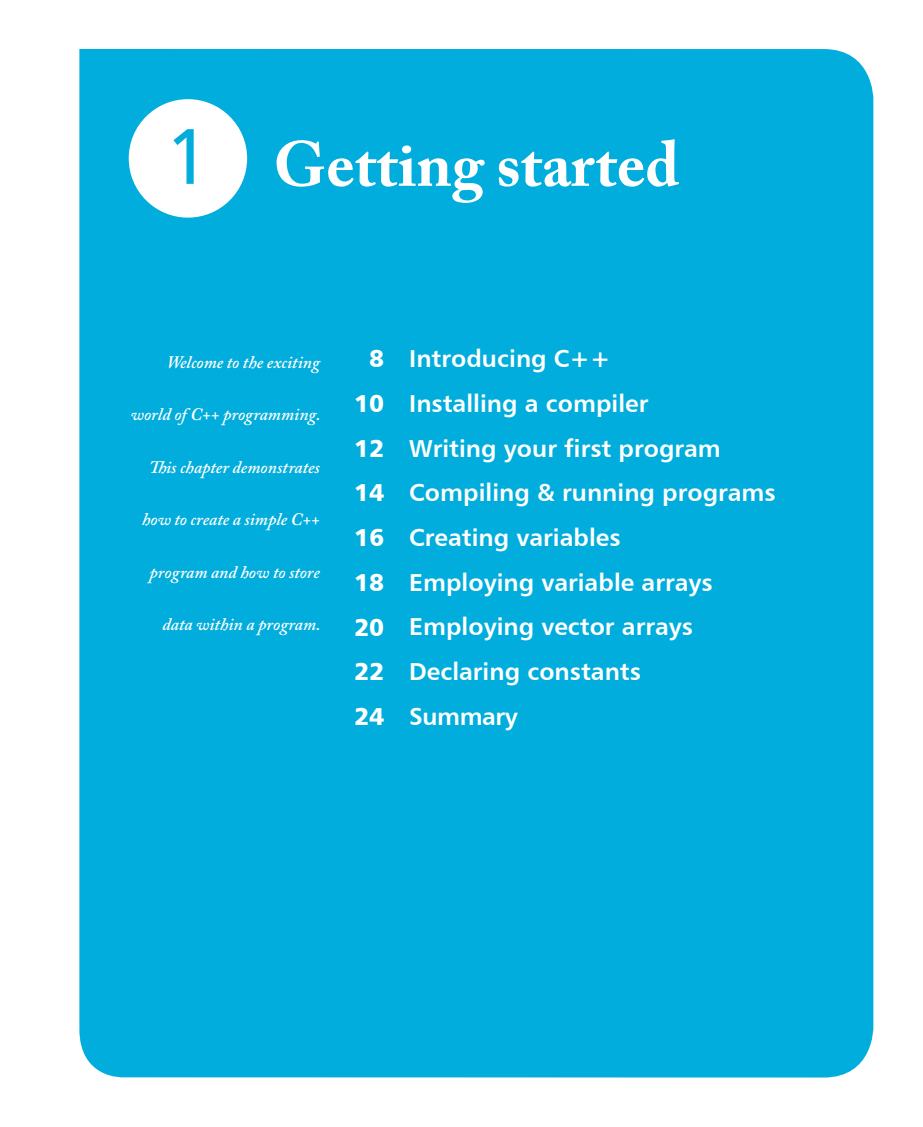
<style>
.page{position:relative;width:923px;height:1127px;background:#fff}
.page>*{position:absolute;margin:0;border:0;box-sizing:border-box;transform-origin:0 0}
.t1{font:700 63px "Adobe Caslon Pro";color:#fff}
.t2{font:24.5px/44.6px "Humanist 777 BT Bold B";color:#fff}
.t3{font:24.5px/44.6px "Humanist 777 BT Black B";color:#fff;text-align:justify}
.t4{font:italic 600 17.5px "Adobe Caslon Pro";color:#fff}
.s1{font-family:"Humanist 777 BT Roman B";font-weight:400;font-size:78.75px;color:#00addc}
</style>
<div class="page">
<div style="left:79px;top:49px;width:794px;height:1029px;background:#00addc"></div>
<div style="left:129px;top:99px;width:118px;height:118px;background:#fff;border-radius:50%"></div>
<h1 class="t1" style="left:165px;top:127px;width:515px"><span class="s1">1</span> Getting started</h1>
<p class="t4" style="left:167px;top:351px;width:155px">Welcome to the exciting</p>
<p class="t4" style="left:131px;top:404px;width:191px">world of C++ programming.</p>
<p class="t4" style="left:149px;top:456px;width:172px">This chapter demonstrates</p>
<p class="t4" style="left:142px;top:509px;width:179px">how to create a simple C++</p>
<p class="t4" style="left:150px;top:561px;width:172px">program and how to store</p>
<p class="t4" style="left:162px;top:614px;width:160px">data within a program.</p>
<p class="t3" style="left:354px;top:336px;width:32px;text-indent:15px">8<br>10<br>12<br>14<br>16<br>18<br>20<br>22<br>24</p>
<p class="t2" style="left:409px;top:336px;width:368px">Introducing C++<br>Installing a compiler<br>Writing your first program<br>Compiling &amp; running programs<br>Creating variables<br>Employing variable arrays<br>Employing vector arrays<br>Declaring constants<br>Summary</p>
</div>
